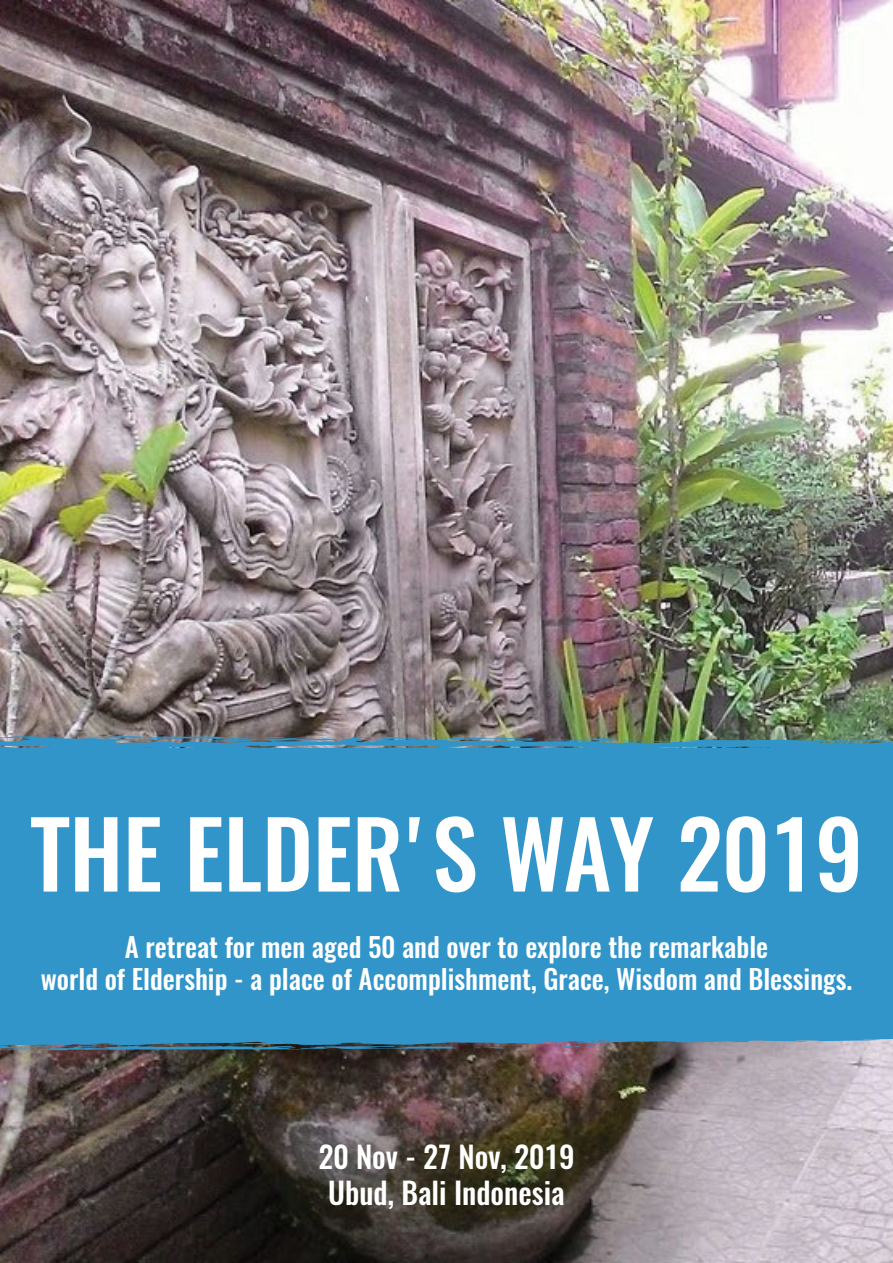
<style>
.page{position:relative;width:893px;height:1263px;background:#fff}
.page>*{position:absolute;margin:0;border:0;box-sizing:border-box;transform-origin:0 0}
.t1{font:500 91.8px "Oswald";color:#fff}
.t2{font:500 30px/36px "Oswald";color:#fff;text-align:center}
.t3{font:500 27px/32.4px "Oswald";color:#fff;text-align:center}
</style>
<div class="page">
<img style="left:0;top:0;width:893px;height:1263px">
<div style="left:0;top:735px;width:893px;height:314px;background:#3295ca"></div>
<svg style="left:620px;top:739px;width:53px;height:4px"></svg>
<svg style="left:536px;top:739px;width:18px;height:2px"></svg>
<svg style="left:711px;top:754px;width:12px;height:3px"></svg>
<svg style="left:633px;top:750px;width:12px;height:1px"></svg>
<svg style="left:564px;top:753px;width:27px;height:1px"></svg>
<svg style="left:422px;top:748px;width:12px;height:1px"></svg>
<svg style="left:254px;top:737px;width:53px;height:1px"></svg>
<svg style="left:465px;top:748px;width:18px;height:8px"></svg>
<svg style="left:232px;top:736px;width:12px;height:1px"></svg>
<svg style="left:196px;top:739px;width:14px;height:1px"></svg>
<svg style="left:262px;top:747px;width:42px;height:8px"></svg>
<svg style="left:206px;top:751px;width:36px;height:4px"></svg>
<svg style="left:165px;top:749px;width:14px;height:1px"></svg>
<svg style="left:3px;top:738px;width:12px;height:1px"></svg>
<svg style="left:8px;top:755px;width:25px;height:2px"></svg>
<svg style="left:6px;top:1045px;width:460px;height:5px;background:#3e5f70"></svg>
<svg style="left:562px;top:1042px;width:116px;height:6px"></svg>
<svg style="left:474px;top:1046px;width:48px;height:2px"></svg>
<div style="left:0;top:1020px;width:277px;height:17px;background:#3295ca"></div>
<svg style="left:331px;top:1036px;width:22px;height:2px"></svg>
<svg style="left:853px;top:1035px;width:27px;height:1px"></svg>
<h1 class="t1" style="left:31px;top:790px;width:833px">THE ELDER'S WAY 2019</h1>
<p class="t3" style="left:41px;top:931px;width:813px">A retreat for men aged 50 and over to explore the remarkable<br>world of Eldership - a place of Accomplishment, Grace, Wisdom and Blessings.</p>
<p class="t2" style="left:318px;top:1139px;width:258px">20 Nov - 27 Nov, 2019<br>Ubud, Bali Indonesia</p>
</div>
